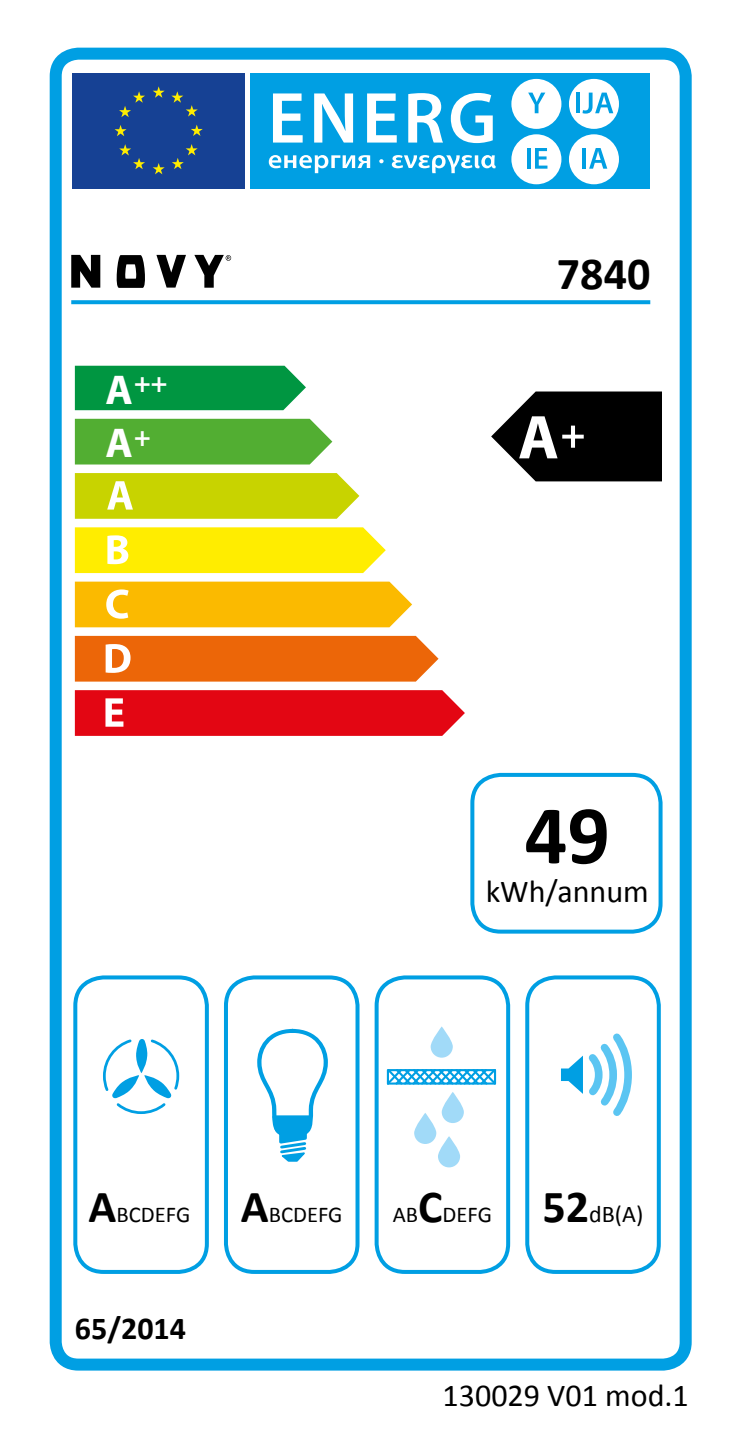
<style>
.page{position:relative;width:738px;height:1452px;background:#fff}
.page>*{position:absolute;margin:0;border:0;box-sizing:border-box;transform-origin:0 0}
.t1{font:700 84px "Calibri";color:#000}
.t2{font:700 46px "Calibri";color:#000}
.t3{font:700 41.6px "Myriad Pro";color:#fff}
.t4{font:32px "Calibri";color:#000}
.t5{font:700 32px "Calibri";color:#000}
.t6{font:700 28px "Myriad Pro";color:#fff}
.t7{font:22.4px "Calibri";color:#000}
.s1{font-size:41.6px}
.s2{font-weight:700;font-size:46px}
.s3{font-size:24px}
</style>
<div class="page">
<div style="left:50px;top:48px;width:641px;height:1322px;border:12px solid #009fe3;border-radius:23px"></div>
<div style="left:72px;top:74px;width:172px;height:115px;background:#164194"></div>
<div style="left:250px;top:74px;width:399px;height:115px;background:#009fe3"></div>
<svg style="left:171px;top:91px;width:27px;height:25px"></svg>
<svg style="left:153px;top:86px;width:11px;height:12px"></svg>
<svg style="left:119px;top:91px;width:26px;height:26px"></svg>
<svg style="left:114px;top:125px;width:12px;height:11px"></svg>
<svg style="left:119px;top:144px;width:26px;height:25px"></svg>
<svg style="left:153px;top:163px;width:11px;height:11px"></svg>
<svg style="left:172px;top:144px;width:25px;height:25px"></svg>
<svg style="left:191px;top:125px;width:12px;height:11px"></svg>
<svg style="left:273px;top:93px;width:29px;height:50px"></svg>
<svg style="left:314px;top:93px;width:39px;height:50px"></svg>
<svg style="left:367px;top:93px;width:29px;height:50px"></svg>
<svg style="left:408px;top:93px;width:34px;height:50px"></svg>
<svg style="left:450px;top:93px;width:42px;height:50px"></svg>
<svg style="left:268px;top:155px;width:102px;height:18px"></svg>
<svg style="left:379px;top:159px;width:4px;height:4px"></svg>
<svg style="left:391px;top:155px;width:104px;height:18px"></svg>
<div style="left:511px;top:79px;width:50px;height:50px;background:#fff;border-radius:50%"></div>
<svg style="left:528px;top:93px;width:17px;height:20px"></svg>
<div style="left:568px;top:79px;width:50px;height:50px;background:#fff;border-radius:50%"></div>
<div style="left:511px;top:134px;width:50px;height:50px;background:#fff;border-radius:50%"></div>
<svg style="left:527px;top:148px;width:3px;height:21px"></svg>
<svg style="left:535px;top:148px;width:12px;height:21px"></svg>
<div style="left:568px;top:134px;width:50px;height:50px;background:#fff;border-radius:50%"></div>
<hr style="left:576px;top:93px;width:4px;height:20px;background:#009fe3">
<svg style="left:582px;top:93px;width:31px;height:21px"></svg>
<hr style="left:582px;top:148px;width:4px;height:21px;background:#009fe3">
<svg style="left:589px;top:148px;width:18px;height:21px"></svg>
<svg style="left:71px;top:300px;width:578px;height:4px;background:#0da3e4"></svg>
<div style="left:73px;top:975px;width:136px;height:298px;border:4px solid #009fe3;border-radius:28px"></div>
<svg style="left:491px;top:391px;width:170px;height:90px"></svg>
<div style="left:470px;top:773px;width:192px;height:160px;border:4px solid #009fe3;border-radius:28px"></div>
<div style="left:224px;top:975px;width:135px;height:298px;border:4px solid #009fe3;border-radius:28px"></div>
<div style="left:374px;top:975px;width:135px;height:298px;border:4px solid #009fe3;border-radius:28px"></div>
<div style="left:525px;top:975px;width:135px;height:298px;border:4px solid #009fe3;border-radius:28px"></div>
<svg style="left:561px;top:1033px;width:71px;height:83px"></svg>
<svg style="left:430px;top:1026px;width:22px;height:31px"></svg>
<svg style="left:386px;top:1069px;width:111px;height:16px"></svg>
<svg style="left:414px;top:1112px;width:22px;height:31px"></svg>
<svg style="left:441px;top:1091px;width:22px;height:32px"></svg>
<svg style="left:437px;top:1136px;width:23px;height:31px"></svg>
<svg style="left:103px;top:1039px;width:76px;height:75px"></svg>
<svg style="left:259px;top:1028px;width:69px;height:134px"></svg>
<svg style="left:71px;top:255px;width:160px;height:33px"></svg>
<div style="left:75px;top:419px;width:257px;height:45px;background:#52ae32"></div>
<div style="left:75px;top:366px;width:231px;height:44px;background:#009641"></div>
<svg style="left:75px;top:473px;width:284px;height:46px;background:#cbd612"></svg>
<svg style="left:75px;top:527px;width:310px;height:46px;background:#ffee12"></svg>
<svg style="left:75px;top:581px;width:337px;height:46px;background:#fbbe10"></svg>
<div style="left:75px;top:636px;width:363px;height:45px;background:#ec6608"></div>
<svg style="left:75px;top:690px;width:389px;height:46px;background:#e4131f"></svg>
<p class="t6" style="left:105px;top:367px;width:63px"><span class="s1">A</span>++</p>
<h3 class="t3" style="left:105px;top:420px;width:47px">A<sup>+</sup></h3>
<h2 class="t2" style="left:556px;top:244px;width:95px">7840</h2>
<h1 class="t1" style="left:524px;top:781px;width:87px">49</h1>
<h3 class="t4" style="left:485px;top:870px;width:164px">kWh/annum</h3>
<p class="t7" style="left:89px;top:1200px;width:255px"><span class="s2">A</span>BCDEFG <span class="s2">A</span>BCDEFG</p>
<p class="t7" style="left:392px;top:1200px;width:252px">AB<span class="s2">C</span>DEFG <span class="s2">52</span><span class="s3">dB(A)</span></p>
<h3 class="t5" style="left:75px;top:1308px;width:113px">65/2014</h3>
<h3 class="t4" style="left:442px;top:1374px;width:247px">130029 V01 mod.1</h3>
</div>
